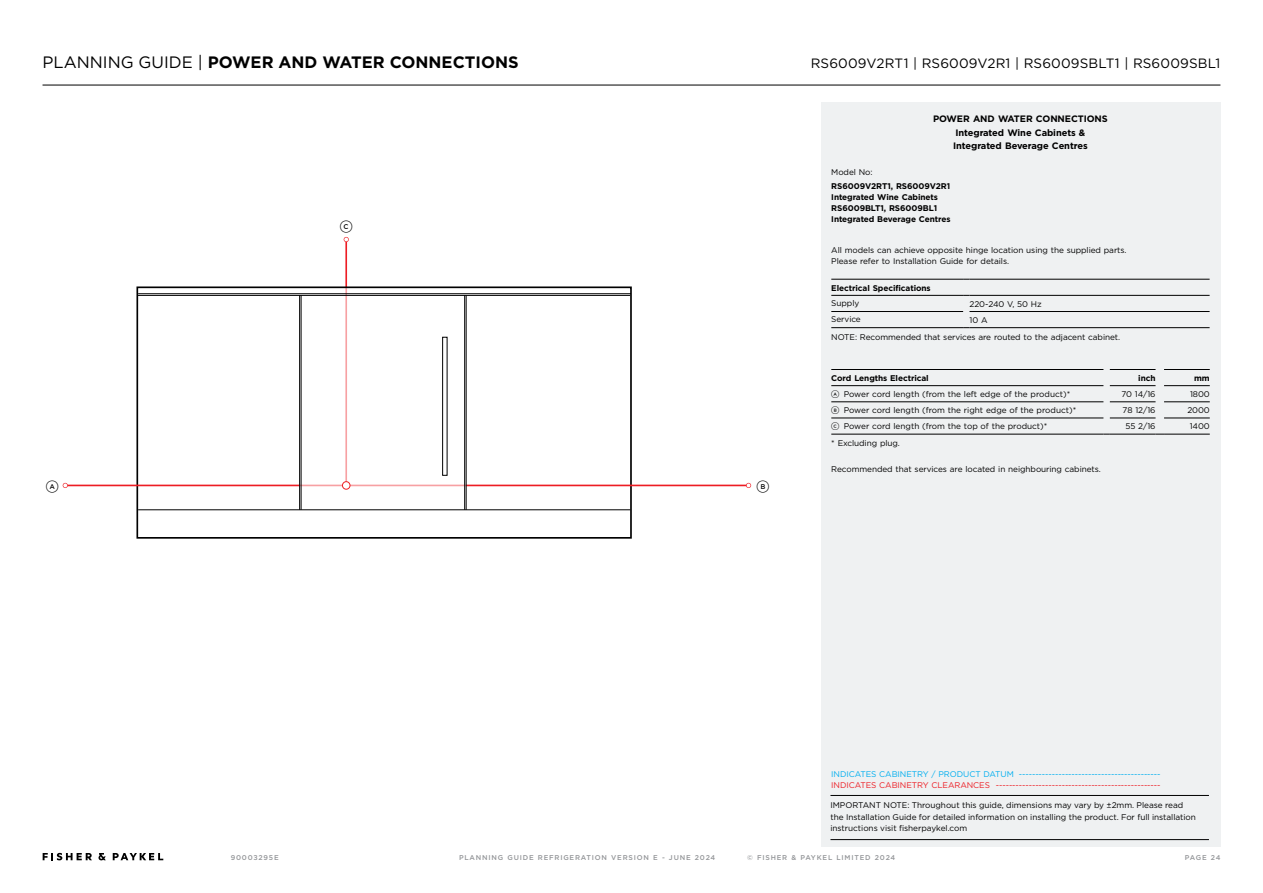
<style>
.page{position:relative;width:1263px;height:893px;background:#fff}
.page>*{position:absolute;margin:0;border:0;box-sizing:border-box;transform-origin:0 0}
.t1{font:700 16.5px "Gotham";color:#000}
.t2{font:13.5px "Gotham";letter-spacing:.01em;color:#000}
.t3{font:500 12.9px "Gotham FP Nos";color:#000}
.t4{font:700 9.3px/13.5px "Gotham";letter-spacing:-.01em;color:#000;text-align:center}
.t5{font:8.25px/11.2px "Gotham";letter-spacing:-.01em;color:#000}
.t6{font:700 8.25px/11.2px "Gotham";letter-spacing:-.01em;color:#000}
.t7{font:8.25px "Gotham";letter-spacing:-.01em;color:#ed1d24}
.t8{font:8.25px "Gotham";letter-spacing:-.01em;color:#00aeef}
.t9{font:500 6.9px "Gotham";letter-spacing:.115em;color:#939598}
.s1{font-weight:400}
.s2{font-family:"Gotham FP Nos";font-weight:500}
</style>
<div class="page">
<hr style="left:43px;top:85px;width:1177px;height:1px;background:#000">
<div style="left:821px;top:102px;width:399px;height:744px;background:#eff1f2"></div>
<hr style="left:830px;top:795px;width:379px;height:1px;background:#000">
<hr style="left:830px;top:839px;width:379px;height:1px;background:#000">
<svg style="left:43px;top:853px;width:49px;height:7px"></svg>
<svg style="left:98px;top:853px;width:8px;height:7px"></svg>
<svg style="left:113px;top:853px;width:50px;height:7px"></svg>
<hr style="left:300px;top:485px;width:42px;height:1px;background:#ed1d24">
<hr style="left:346px;top:485px;width:120px;height:1px;background:#ed1d24">
<hr style="left:345px;top:287px;width:2px;height:198px;background:#ed1d24">
<hr style="left:345px;top:239px;width:2px;height:48px;background:#ed1d24">
<svg style="left:344px;top:237px;width:5px;height:5px"></svg>
<div style="left:136px;top:286px;width:496px;height:253px;border:2px solid #000"></div>
<hr style="left:301px;top:295px;width:1px;height:215px;background:#000">
<hr style="left:138px;top:509px;width:492px;height:1px;background:#000">
<div style="left:442px;top:337px;width:5px;height:138px;border:1px solid #000"></div>
<hr style="left:65px;top:485px;width:235px;height:1px;background:#ed1d24">
<svg style="left:63px;top:483px;width:5px;height:5px"></svg>
<hr style="left:466px;top:485px;width:283px;height:1px;background:#ed1d24">
<svg style="left:746px;top:483px;width:5px;height:5px"></svg>
<hr style="left:138px;top:293px;width:493px;height:1px;background:#000">
<hr style="left:137px;top:295px;width:493px;height:1px;background:#000">
<hr style="left:299px;top:295px;width:1px;height:215px;background:#000">
<hr style="left:466px;top:295px;width:1px;height:215px;background:#000">
<hr style="left:464px;top:295px;width:1px;height:215px;background:#000">
<div style="left:342px;top:482px;width:8px;height:7px;background:#fff;border-radius:50%"></div>
<div style="left:342px;top:481px;width:8px;height:9px;border:1px solid #ed2024;border-radius:50%"></div>
<hr style="left:831px;top:279px;width:132px;height:1px;background:#000">
<hr style="left:969px;top:279px;width:240px;height:1px;background:#000">
<hr style="left:831px;top:295px;width:132px;height:1px;background:#000">
<hr style="left:969px;top:295px;width:240px;height:1px;background:#000">
<hr style="left:831px;top:311px;width:132px;height:1px;background:#000">
<hr style="left:969px;top:311px;width:240px;height:1px;background:#000">
<hr style="left:831px;top:327px;width:132px;height:1px;background:#000">
<hr style="left:969px;top:327px;width:240px;height:1px;background:#000">
<hr style="left:831px;top:402px;width:272px;height:1px;background:#000">
<hr style="left:831px;top:418px;width:272px;height:1px;background:#000">
<hr style="left:1110px;top:402px;width:45px;height:1px;background:#000">
<hr style="left:1110px;top:418px;width:45px;height:1px;background:#000">
<hr style="left:1164px;top:402px;width:46px;height:1px;background:#000">
<hr style="left:1164px;top:418px;width:46px;height:1px;background:#000">
<hr style="left:831px;top:434px;width:272px;height:1px;background:#000">
<hr style="left:1110px;top:434px;width:45px;height:1px;background:#000">
<hr style="left:1164px;top:434px;width:46px;height:1px;background:#000">
<hr style="left:831px;top:369px;width:272px;height:1px;background:#000">
<hr style="left:831px;top:385px;width:272px;height:1px;background:#000">
<hr style="left:1110px;top:369px;width:45px;height:1px;background:#000">
<hr style="left:1164px;top:369px;width:46px;height:1px;background:#000">
<hr style="left:1110px;top:385px;width:45px;height:1px;background:#000">
<hr style="left:1164px;top:385px;width:46px;height:1px;background:#000">
<h1 class="t1" style="left:43px;top:51px;width:478px"><span class="s1">PLANNING GUIDE |</span> POWER AND WATER CONNECTIONS</h1>
<h2 class="t2" style="left:811px;top:55px;width:411px">RS6009V2RT1 | RS6009V2R1 | RS6009SBLT1 | RS6009SBL1</h2>
<h3 class="t3" style="left:340px;top:221px;width:14px">C</h3>
<h3 class="t3" style="left:46px;top:480px;width:14px">A</h3>
<h3 class="t3" style="left:756px;top:480px;width:14px">b</h3>
<p class="t4" style="left:933px;top:112px;width:176px">POWER AND WATER CONNECTIONS<br>Integrated Wine Cabinets &amp;<br>Integrated Beverage Centres</p>
<p class="t5" style="left:831px;top:167px;width:43px">Model No:</p>
<p class="t6" style="left:831px;top:180px;width:121px">RS6009V2RT1, RS6009V2R1<br>Integrated Wine Cabinets<br>RS6009BLT1, RS6009BL1<br>Integrated Beverage Centres</p>
<p class="t5" style="left:831px;top:244px;width:297px">All models can achieve opposite hinge location using the supplied parts.<br>Please refer to Installation Guide for details.</p>
<p class="t6" style="left:831px;top:282px;width:101px">Electrical Specifications</p>
<p class="t5" style="left:831px;top:298px;width:29px">Supply</p>
<p class="t5" style="left:969px;top:298px;width:74px">220-240 V, 50 Hz</p>
<p class="t5" style="left:831px;top:314px;width:31px">Service</p>
<p class="t5" style="left:831px;top:311px;width:290px;line-height:17.2px;text-indent:138px">10 A<br>NOTE: Recommended that services are routed to the adjacent cabinet.</p>
<p class="t6" style="left:831px;top:373px;width:99px">Cord Lengths Electrical</p>
<p class="t6" style="left:1138px;top:373px;width:19px">inch</p>
<p class="t6" style="left:1194px;top:373px;width:17px">mm</p>
<p class="t5" style="left:831px;top:388px;width:240px"><span class="s2">A</span> Power cord length (from the left edge of the product)*</p>
<p class="t5" style="left:1121px;top:388px;width:35px">70 14/16</p>
<p class="t5" style="left:1190px;top:388px;width:21px">1800</p>
<p class="t5" style="left:831px;top:404px;width:246px"><span class="s2">B</span> Power cord length (from the right edge of the product)*</p>
<p class="t5" style="left:1122px;top:404px;width:34px">78 12/16</p>
<p class="t5" style="left:1187px;top:404px;width:24px">2000</p>
<p class="t5" style="left:831px;top:420px;width:218px"><span class="s2">C</span> Power cord length (from the top of the product)*</p>
<p class="t5" style="left:1125px;top:421px;width:32px">55 2/16</p>
<p class="t5" style="left:1190px;top:421px;width:22px">1400</p>
<p class="t5" style="left:831px;top:438px;width:70px">* Excluding plug.</p>
<p class="t5" style="left:831px;top:463px;width:271px">Recommended that services are located in neighbouring cabinets.</p>
<p class="t8" style="left:831px;top:769px;width:331px">INDICATES CABINETRY / PRODUCT DATUM -------------------------------------------</p>
<p class="t7" style="left:831px;top:780px;width:331px">INDICATES CABINETRY CLEARANCES --------------------------------------------------</p>
<p class="t5" style="left:830px;top:800px;width:367px">IMPORTANT NOTE: Throughout this guide, dimensions may vary by ±2mm. Please read the Installation Guide for detailed information on installing the product. For full installation instructions visit fisherpaykel.com</p>
<p class="t9" style="left:231px;top:853px;width:50px">90003295E</p>
<p class="t9" style="left:1185px;top:853px;width:37px">PAGE 24</p>
<p class="t9" style="left:459px;top:853px;width:258px">PLANNING GUIDE REFRIGERATION VERSION E - JUNE 2024</p>
<p class="t9" style="left:747px;top:853px;width:150px">© FISHER &amp; PAYKEL LIMITED 2024</p>
</div>
